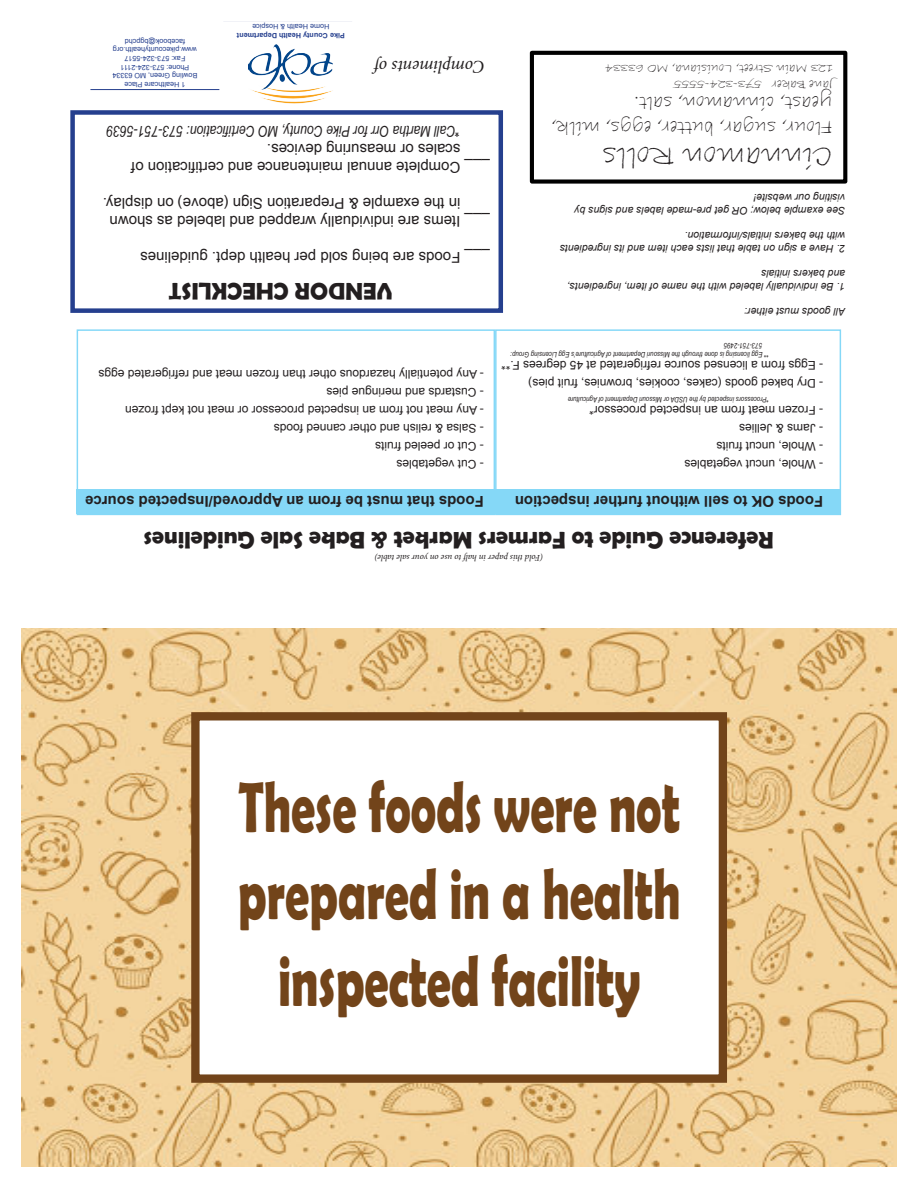
<style>
.page{position:relative;width:918px;height:1188px;background:#fff}
.page>*{position:absolute;margin:0;border:0;box-sizing:border-box;transform-origin:0 0}
.t1{font:700 72.45px/87px "Berlin Sans FB Demi";color:#72441a;text-align:center;scale:.66 1}
.t2{font:33px "Bradley Hand ITC";color:#231f20}
.t3{font:700 24px "Berlin Sans FB Demi";color:#231f20}
.t4{font:21px/25.2px "Bradley Hand ITC";color:#231f20}
.t5{font:italic 18px "Minion Pro";letter-spacing:-.01em;color:#231f20}
.t6{font:15px "Arial";color:#231f20}
.t7{font:700 15px "Arial";color:#231f20}
.t8{font:italic 15px "Arial Narrow";color:#231f20}
.t9{font:13.5px "Bradley Hand ITC";color:#231f20}
.t10{font:12px "Arial";color:#231f20}
.t11{font:italic 10.5px/12.6px "Arial";color:#231f20}
.t12{font:italic 9px "Minion Pro";letter-spacing:-.01em;color:#231f20}
.t13{font:700 7.95px/9.4px "Arial";color:#253f8e;text-align:center}
.t14{font:italic 7.5px/9px "Arial Narrow";color:#231f20}
.t15{font:7.2px/8.7px "Arial";color:#253f8e;text-align:center}
.t16{font:700 7.2px/8.7px "Arial";color:#253f8e;text-align:center}
.s1{font-weight:400}
</style>
<div class="page">
<img style="left:22px;top:629px;width:874px;height:537px">
<div style="left:191px;top:712px;width:536px;height:371px;background:#fff;border:8px solid #72441a"></div>
<div style="left:77px;top:490px;width:763px;height:24px;background:#85d8f7"></div>
<div style="left:530px;top:51px;width:317px;height:133px;border:4px solid #000"></div>
<img style="left:248px;top:44px;width:85px;height:60px">
<hr style="left:90px;top:89px;width:129px;height:1px;background:#253f8e">
<div style="left:70px;top:110px;width:433px;height:203px;border:4px solid #253f8e"></div>
<p class="t15" style="left:197px;top:89px;width:87px;rotate:-180deg">1 Healthcare Place<br>Bowling Green, MO 63334<br>Phone: 573-324-2111<br>Fax: 573-324-5517 www.pikecountyhealth.org facebook@bgpchd</p>
<p class="t13" style="left:203px;top:88px;width:98px;rotate:-180deg">1 Healthcare Place<br>Bowling Green, MO 63334<br>573-324-2111</p>
<p class="t16" style="left:345px;top:40px;width:109px;rotate:-180deg">Pike County Health Department<br><span class="s1">Home Health &amp; Hospice</span></p>
<p class="t5" style="left:485px;top:79px;width:112px;rotate:-180deg">Compliments of</p>
<p class="t8" style="left:461px;top:142px;width:355px;rotate:-180deg">*Call Martha Orr for Pike County, MO Certification: 573-751-5639</p>
<p class="t6" style="left:460px;top:160px;width:195px;rotate:-180deg">scales or measuring devices.</p>
<p class="t6" style="left:490px;top:178px;width:360px;rotate:-180deg">___ Complete annual maintenance and certification of</p>
<p class="t6" style="left:460px;top:214px;width:359px;rotate:-180deg">in the example &amp; Preparation Sign (above) on display.</p>
<p class="t6" style="left:490px;top:232px;width:382px;rotate:-180deg">___ Items are individually wrapped and labeled as shown</p>
<p class="t6" style="left:490px;top:268px;width:351px;rotate:-180deg">___ Foods are being sold per health dept. guidelines</p>
<p class="t3" style="left:392px;top:306px;width:225px;rotate:-180deg">VENDOR CHECKLIST</p>
<p class="t10" style="left:484px;top:382px;width:387px;rotate:-180deg">- Any potentially hazardous other than frozen meat and refrigerated eggs</p>
<p class="t10" style="left:484px;top:400px;width:159px;rotate:-180deg">- Custards and meringue pies</p>
<p class="t10" style="left:484px;top:418px;width:360px;rotate:-180deg">- Any meat not from an inspected processor or meat not kept frozen</p>
<p class="t10" style="left:484px;top:436px;width:212px;rotate:-180deg">- Salsa &amp; relish and other canned foods</p>
<p class="t10" style="left:484px;top:454px;width:110px;rotate:-180deg">- Cut or peeled fruits</p>
<p class="t10" style="left:484px;top:472px;width:89px;rotate:-180deg">- Cut vegetables</p>
<p class="t7" style="left:484px;top:511px;width:400px;rotate:-180deg">Foods that must be from an Approved/Inspected source</p>
<p class="t9" style="left:833px;top:77px;width:230px;rotate:-180deg">123 Main Street, Louisiana, MO 63334</p>
<p class="t9" style="left:833px;top:93px;width:160px;rotate:-180deg">Jane Baker 573-324-5555</p>
<p class="t4" style="left:833px;top:140px;width:283px;rotate:-180deg">Flour, sugar, butter, eggs, milk, yeast, cinnamon, salt.</p>
<p class="t2" style="left:833px;top:178px;width:232px;rotate:-180deg">Cinnamon Rolls</p>
<p class="t11" style="left:846px;top:217px;width:272px;rotate:-180deg">See example below; OR get pre-made labels and signs by visiting our website!</p>
<p class="t11" style="left:846px;top:255px;width:287px;rotate:-180deg">2. Have a sign on table that lists each item and its ingredients with the bakers initials/information.</p>
<p class="t11" style="left:846px;top:292px;width:280px;rotate:-180deg">1. Be individually labeled with the name of item, ingredients, and bakers initials</p>
<p class="t11" style="left:846px;top:318px;width:102px;rotate:-180deg">All goods must either:</p>
<p class="t14" style="left:762px;top:359px;width:253px;text-indent:-7px;rotate:-180deg">** Egg licensing is done through the Missouri Department of Agriculture’s Egg Licensing Group:<br>573-751-2495</p>
<p class="t10" style="left:823px;top:373px;width:324px;rotate:-180deg">- Eggs from a licensed source refrigerated at 45 degrees F.**</p>
<p class="t10" style="left:823px;top:391px;width:296px;rotate:-180deg">- Dry baked goods (cakes, cookies, brownies, fruit pies)</p>
<p class="t14" style="left:769px;top:404px;width:203px;rotate:-180deg">*Processors inspected by the USDA or Missouri Department of Agriculture</p>
<p class="t10" style="left:823px;top:418px;width:236px;rotate:-180deg">- Frozen meat from an inspected processor*</p>
<p class="t10" style="left:823px;top:436px;width:86px;rotate:-180deg">- Jams &amp; Jellies</p>
<p class="t10" style="left:823px;top:454px;width:108px;rotate:-180deg">- Whole, uncut fruits</p>
<p class="t10" style="left:823px;top:472px;width:140px;rotate:-180deg">- Whole, uncut vegetables</p>
<p class="t7" style="left:823px;top:511px;width:310px;rotate:-180deg">Foods OK to sell without further inspection</p>
<p class="t3" style="left:774px;top:554px;width:632px;rotate:-180deg">Reference Guide to Farmers Market &amp; Bake Sale Guidelines</p>
<p class="t12" style="left:543px;top:564px;width:170px;rotate:-180deg">(Fold this paper in half to use on your sale table)</p>
<p class="t1" style="left:238px;top:763px;width:672px">These foods were not prepared in a health inspected facility</p>
</div>
